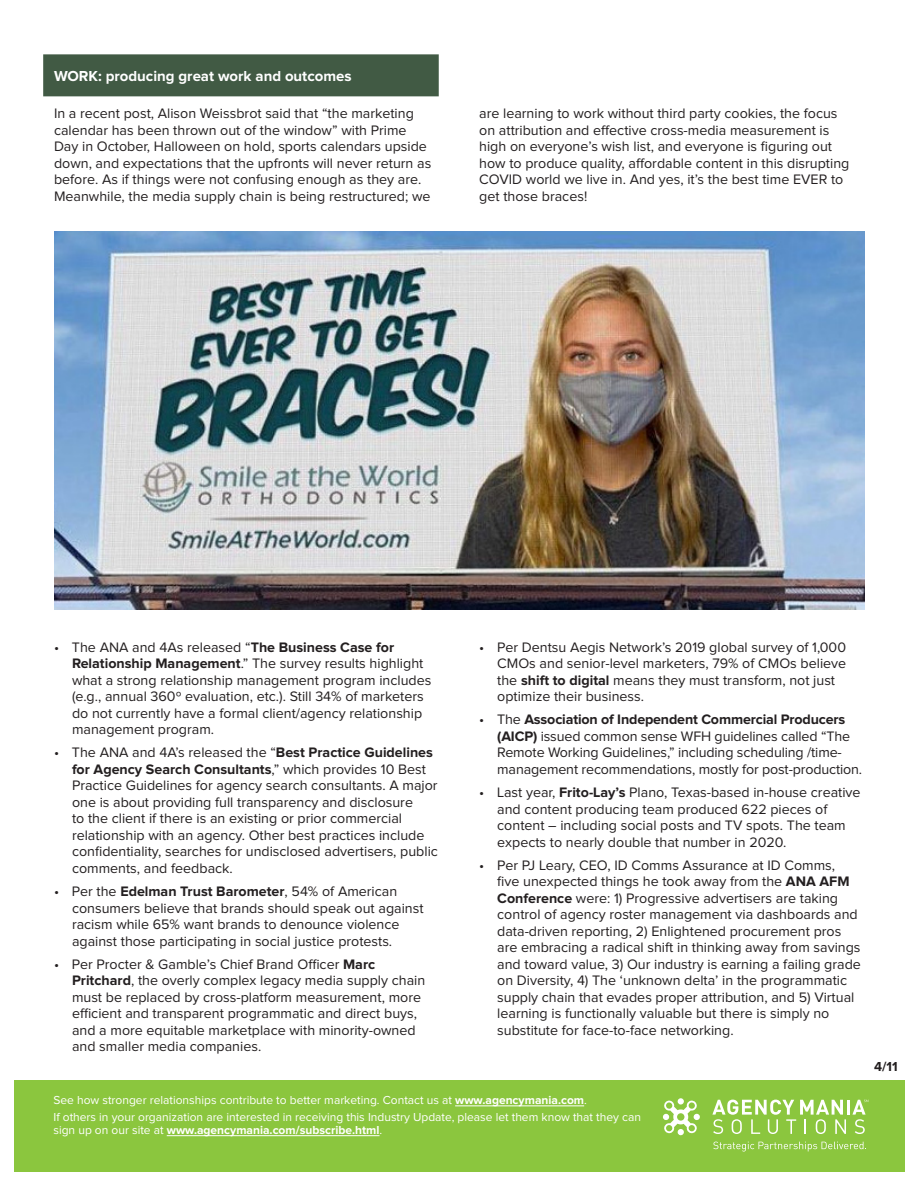
<style>
.page{position:relative;width:918px;height:1188px;background:#fff}
.page>*{position:absolute;margin:0;border:0;box-sizing:border-box;transform-origin:0 0}
.Subhead_1-WORK{font:700 15px "Proxima Nova";color:#fff}
.Bulleted_Body{font:14.25px/16.5px "Proxima Nova";color:#231f20}
.Body_Copy{font:14.25px/16.5px "Proxima Nova";color:#231f20}
.t1{font:700 13.5px "Proxima Nova";color:#231f20}
.t2{font:12px/17.1px "Proxima Nova";color:#fff}
.t3{font:700 12px "Proxima Nova";color:#fff}
.s1{font-weight:700}
.s2{font-weight:400}
</style>
<div class="page">
<div style="left:14px;top:1081px;width:891px;height:91px;background:#8bc63e"></div>
<hr style="left:847px;top:1100px;width:3px;height:15px;background:#fff">
<svg style="left:712px;top:1100px;width:134px;height:34px"></svg>
<div style="left:693px;top:1114px;width:7px;height:6px;background:#fff;border-radius:50%"></div>
<svg style="left:663px;top:1100px;width:34px;height:34px"></svg>
<svg style="left:713px;top:1142px;width:153px;height:10px"></svg>
<svg style="left:852px;top:1100px;width:16px;height:34px"></svg>
<hr style="left:455px;top:1106px;width:129px;height:1px;background:#fff">
<hr style="left:167px;top:1135px;width:213px;height:1px;background:#fff">
<img style="left:54px;top:231px;width:810px;height:378px">
<div style="left:43px;top:54px;width:396px;height:42px;background:#415a44"></div>
<p class="Subhead_1-WORK" style="left:54px;top:70px;width:299px">WORK: producing great work and outcomes</p>
<p class="Body_Copy" style="left:54px;top:106px;width:379px">In a recent post, Alison Weissbrot said that “the marketing calendar has been thrown out of the window” with Prime Day in October, Halloween on hold, sports calendars upside down, and expectations that the upfronts will never return as before. As if things were not confusing enough as they are.<br>Meanwhile, the media supply chain is being restructured; we</p>
<p class="Body_Copy" style="left:479px;top:106px;width:372px">are learning to work without third party cookies, the focus on attribution and effective cross-media measurement is high on everyone’s wish list, and everyone is figuring out how to produce quality, affordable content in this disrupting COVID world we live in. And yes, it’s the best time EVER to get those braces!</p>
<p class="Bulleted_Body" style="left:72px;top:639px;width:361px;text-indent:-18px">• The ANA and 4As released “<span class="s1">The Business Case for Relationship Management</span>.” The survey results highlight what a strong relationship management program includes (e.g., annual 360º evaluation, etc.). Still 34% of marketers do not currently have a formal client/agency relationship management program.</p>
<p class="Bulleted_Body" style="left:72px;top:745px;width:367px;text-indent:-18px">• The ANA and 4A’s released the “<span class="s1">Best Practice Guidelines for Agency Search Consultants</span>,” which provides 10 Best Practice Guidelines for agency search consultants. A major one is about providing full transparency and disclosure<br>to the client if there is an existing or prior commercial relationship with an agency. Other best practices include confidentiality, searches for undisclosed advertisers, public comments, and feedback.</p>
<p class="Bulleted_Body" style="left:72px;top:884px;width:353px;text-indent:-18px">• Per the <span class="s1">Edelman Trust Barometer</span>, 54% of American consumers believe that brands should speak out against racism while 65% want brands to denounce violence against those participating in social justice protests.</p>
<p class="Bulleted_Body" style="left:72px;top:956px;width:355px;text-indent:-18px">• Per Procter &amp; Gamble’s Chief Brand Officer <span class="s1">Marc Pritchard</span>, the overly complex legacy media supply chain must be replaced by cross-platform measurement, more efficient and transparent programmatic and direct buys, and a more equitable marketplace with minority-owned and smaller media companies.</p>
<p class="Bulleted_Body" style="left:497px;top:639px;width:350px;text-indent:-18px">• Per Dentsu Aegis Network’s 2019 global survey of 1,000<br>CMOs and senior-level marketers, 79% of CMOs believe the <span class="s1">shift to digital</span> means they must transform, not just optimize their business.</p>
<p class="Bulleted_Body" style="left:497px;top:712px;width:366px;text-indent:-18px">• The <span class="s1">Association of Independent Commercial Producers (AICP)</span> issued common sense WFH guidelines called “The Remote Working Guidelines,” including scheduling /time&shy;management recommendations, mostly for post-production.</p>
<p class="Bulleted_Body" style="left:497px;top:785px;width:365px;text-indent:-18px">• Last year, <span class="s1">Frito-Lay’s</span> Plano, Texas-based in-house creative and content producing team produced 622 pieces of content – including social posts and TV spots. The team expects to nearly double that number in 2020.</p>
<p class="Bulleted_Body" style="left:497px;top:857px;width:365px;text-indent:-18px">• Per PJ Leary, CEO, ID Comms Assurance at ID Comms, five unexpected things he took away from the <span class="s1">ANA AFM Conference</span> were: 1) Progressive advertisers are taking control of agency roster management via dashboards and data-driven reporting, 2) Enlightened procurement pros are embracing a radical shift in thinking away from savings and toward value, 3) Our industry is earning a failing grade on Diversity, 4) The ‘unknown delta’ in the programmatic supply chain that evades proper attribution, and 5) Virtual learning is functionally valuable but there is simply no substitute for face-to-face networking.</p>
<p class="t2" style="left:53px;top:1092px;width:589px">See how stronger relationships contribute to better marketing. Contact us at <span class="s1">www.agencymania.com</span>.<br>If others in your organization are interested in receiving this Industry Update, please let them know that they can</p>
<p class="t3" style="left:53px;top:1125px;width:330px"><span class="s2">sign up on our site at</span> www.agencymania.com/subscribe.html<span class="s2">.</span></p>
<p class="t1" style="left:874px;top:1060px;width:25px">4/11</p>
</div>
